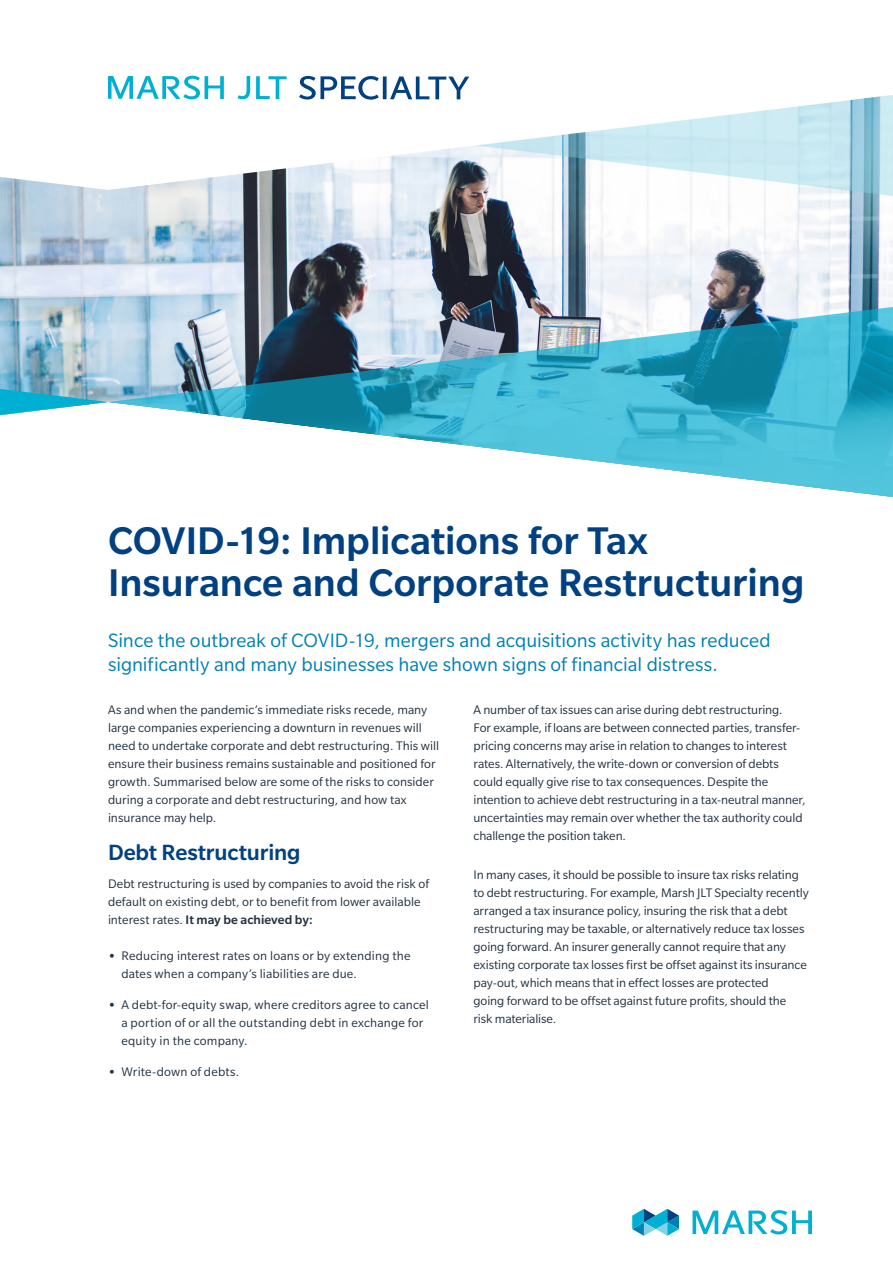
<style>
.page{position:relative;width:893px;height:1263px;background:#fff}
.page>*{position:absolute;margin:0;border:0;box-sizing:border-box;transform-origin:0 0}
.Page_Headline_28_28{font:500 42px/42px "Slate Pro";color:#014181}
.Body_Subhead_2_16_18{font:500 24px "Slate Pro";letter-spacing:-.005em;color:#014181}
.Body_Intro_14_16{font:21px/24px "Slate Pro";color:#0080b3}
.Body_Text_9_12{font:13.5px/18px "Slate Pro";color:#213242}
.s1{font-weight:500}
.s2{font-weight:700}
</style>
<div class="page">
<svg style="left:632px;top:1209px;width:47px;height:27px"></svg>
<svg style="left:692px;top:1210px;width:120px;height:24px"></svg>
<img style="left:0;top:190px;width:893px;height:199px">
<svg style="left:0;top:75px;width:475px;height:115px"></svg>
<svg style="left:0;top:389px;width:108px;height:26px"></svg>
<svg style="left:475px;top:95px;width:418px;height:104px"></svg>
<svg style="left:108px;top:304px;width:785px;height:193px"></svg>
<svg style="left:237px;top:76px;width:13px;height:23px"></svg>
<svg style="left:256px;top:76px;width:31px;height:23px"></svg>
<svg style="left:299px;top:76px;width:170px;height:24px"></svg>
<svg style="left:108px;top:76px;width:116px;height:23px"></svg>
<p class="Page_Headline_28_28" style="left:108px;top:519px;width:698px">COVID-19: Implications for Tax<br>Insurance and Corporate Restructuring</p>
<p class="Body_Intro_14_16" style="left:108px;top:629px;width:664px">Since the outbreak of COVID-19, mergers and acquisitions activity has reduced significantly and many businesses have shown signs of financial distress.</p>
<p class="Body_Text_9_12" style="left:108px;top:700px;width:333px">As and when the pandemic’s immediate risks recede, many large companies experiencing a downturn in revenues will need to undertake corporate and debt restructuring. This will ensure their business remains sustainable and positioned for growth. Summarised below are some of the risks to consider during a corporate and debt restructuring, and how tax insurance may help.</p>
<p class="Body_Subhead_2_16_18" style="left:108px;top:839px;width:194px">Debt Restructuring</p>
<p class="Body_Text_9_12" style="left:108px;top:875px;width:322px">Debt restructuring is used by companies to avoid the risk of default on existing debt, or to benefit from lower available interest rates. <span class="s1">It may be achieved by:</span></p>
<p class="Body_Text_9_12" style="left:122px;top:946px;width:290px;text-indent:-14px"><span class="s2">•</span> Reducing interest rates on loans or by extending the dates when a company’s liabilities are due.</p>
<p class="Body_Text_9_12" style="left:122px;top:995px;width:309px;text-indent:-14px"><span class="s2">•</span> A debt-for-equity swap, where creditors agree to cancel a portion of or all the outstanding debt in exchange for equity in the company.</p>
<p class="Body_Text_9_12" style="left:108px;top:1062px;width:133px"><span class="s2">•</span> Write-down of debts.</p>
<p class="Body_Text_9_12" style="left:473px;top:700px;width:334px">A number of tax issues can arise during debt restructuring.<br>For example, if loans are between connected parties, transfer&shy;pricing concerns may arise in relation to changes to interest rates. Alternatively, the write-down or conversion of debts could equally give rise to tax consequences. Despite the intention to achieve debt restructuring in a tax-neutral manner, uncertainties may remain over whether the tax authority could challenge the position taken.</p>
<p class="Body_Text_9_12" style="left:473px;top:866px;width:337px">In many cases, it should be possible to insure tax risks relating to debt restructuring. For example, Marsh JLT Specialty recently arranged a tax insurance policy, insuring the risk that a debt restructuring may be taxable, or alternatively reduce tax losses going forward. An insurer generally cannot require that any existing corporate tax losses first be offset against its insurance pay-out, which means that in effect losses are protected<br>going forward to be offset against future profits, should the<br>risk materialise.</p>
</div>
